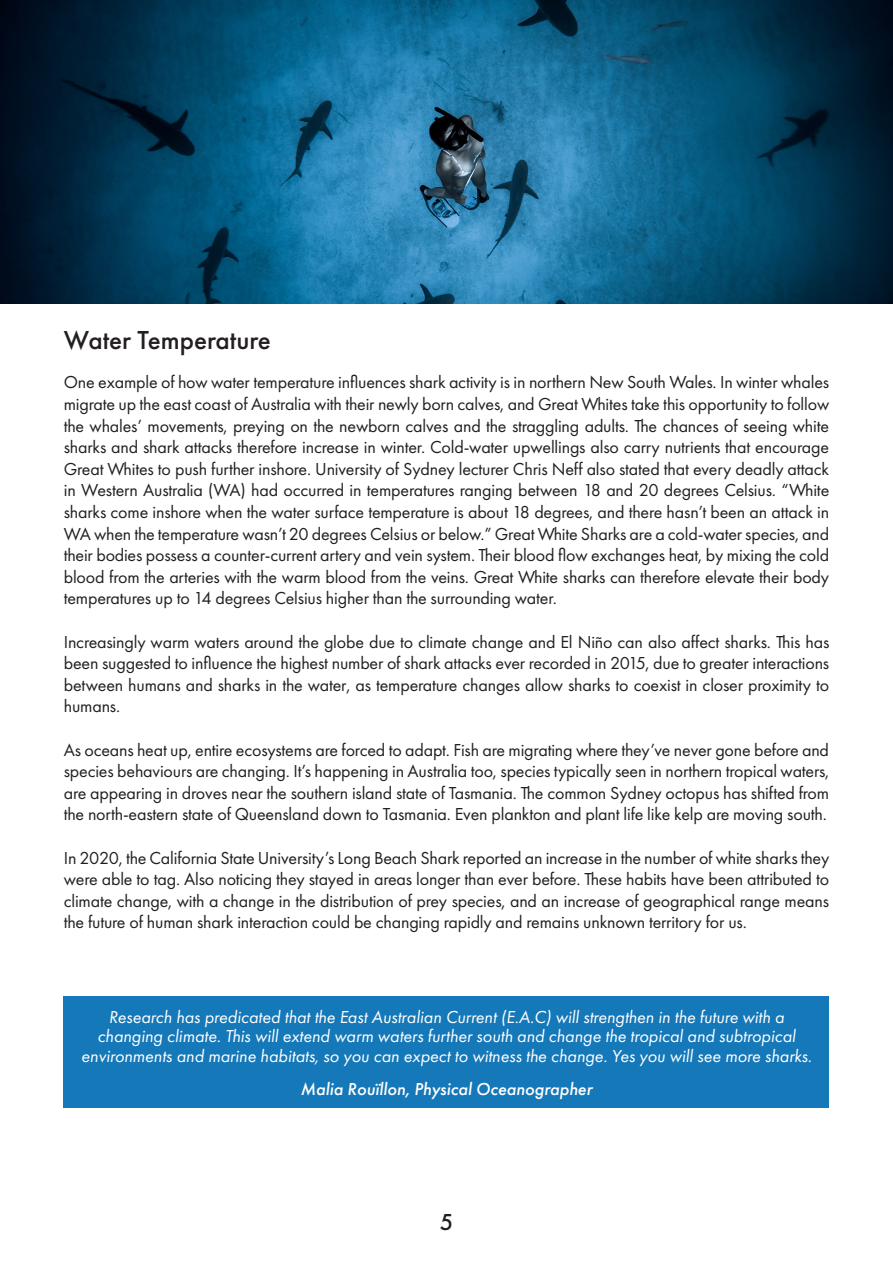
<style>
.page{position:relative;width:893px;height:1263px;background:#fff}
.page>*{position:absolute;margin:0;border:0;box-sizing:border-box;transform-origin:0 0}
.t1{font:500 27px "Futura PT";color:#231f20}
.t2{font:500 24px "Futura PT";color:#231f20}
.t3{font:18px/21.6px "Futura PT";letter-spacing:-.01em;color:#231f20;text-align:justify}
.t4{font:italic 18px/19.5px "Futura PT";color:#fff;text-align:center}
.t5{font:italic 500 18px "Futura PT";color:#fff}
</style>
<div class="page">
<div style="left:64px;top:996px;width:765px;height:111px;background:#1578b9"></div>
<img style="left:0;top:0;width:893px;height:303px">
<p class="t1" style="left:64px;top:324px;width:208px">Water Temperature</p>
<p class="t3" style="left:64px;top:371px;width:767px">One example of how water temperature influences shark activity is in northern New South Wales. In winter whales migrate up the east coast of Australia with their newly born calves, and Great Whites take this opportunity to follow the whales’ movements, preying on the newborn calves and the straggling adults. The chances of seeing white sharks and shark attacks therefore increase in winter. Cold-water upwellings also carry nutrients that encourage Great Whites to push further inshore. University of Sydney lecturer Chris Neff also stated that every deadly attack in Western Australia (WA) had occurred in temperatures ranging between 18 and 20 degrees Celsius. “White sharks come inshore when the water surface temperature is about 18 degrees, and there hasn’t been an attack in WA when the temperature wasn’t 20 degrees Celsius or below.” Great White Sharks are a cold-water species, and their bodies possess a counter-current artery and vein system. Their blood flow exchanges heat, by mixing the cold blood from the arteries with the warm blood from the veins. Great White sharks can therefore elevate their body temperatures up to 14 degrees Celsius higher than the surrounding water.</p>
<p class="t3" style="left:64px;top:631px;width:767px">Increasingly warm waters around the globe due to climate change and El Niño can also affect sharks. This has been suggested to influence the highest number of shark attacks ever recorded in 2015, due to greater interactions between humans and sharks in the water, as temperature changes allow sharks to coexist in closer proximity to humans.</p>
<p class="t3" style="left:64px;top:739px;width:767px">As oceans heat up, entire ecosystems are forced to adapt. Fish are migrating where they’ve never gone before and species behaviours are changing. It’s happening in Australia too, species typically seen in northern tropical waters, are appearing in droves near the southern island state of Tasmania. The common Sydney octopus has shifted from the north-eastern state of Queensland down to Tasmania. Even plankton and plant life like kelp are moving south.</p>
<p class="t3" style="left:64px;top:847px;width:767px">In 2020, the California State University’s Long Beach Shark reported an increase in the number of white sharks they were able to tag. Also noticing they stayed in areas longer than ever before. These habits have been attributed to climate change, with a change in the distribution of prey species, and an increase of geographical range means the future of human shark interaction could be changing rapidly and remains unknown territory for us.</p>
<p class="t4" style="left:81px;top:1007px;width:732px">Research has predicated that the East Australian Current (E.A.C) will strengthen in the future with a changing climate. This will extend warm waters further south and change the tropical and subtropical environments and marine habitats, so you can expect to witness the change. Yes you will see more sharks.</p>
<p class="t5" style="left:301px;top:1077px;width:293px">Malia Rouïllon, Physical Oceanographer</p>
<p class="t2" style="left:440px;top:1208px;width:15px">5</p>
</div>
